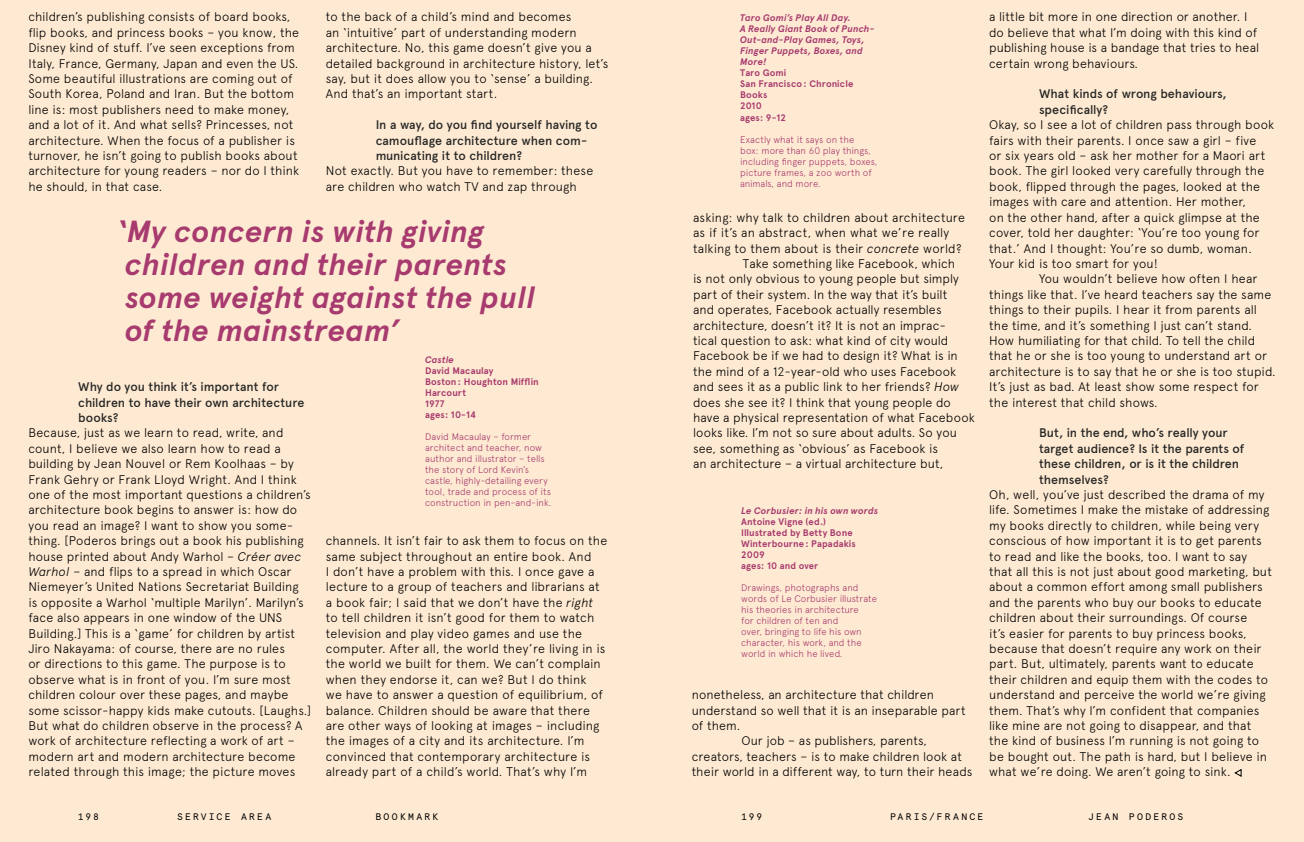
<style>
.page{position:relative;width:1304px;height:842px;background:#fff}
.page>*{position:absolute;margin:0;border:0;box-sizing:border-box;transform-origin:0 0}
.t1{font:italic 700 30.5px/33px "Apercu";letter-spacing:.005em;color:#a73a6e}
.t2{font:300 12.5px/15.4px "Apercu";letter-spacing:.01em;color:#000}
.t3{font:500 12.5px/15.4px "Apercu";letter-spacing:-.005em;color:#272726}
.t4{font:300 9.5px/11px "Apercu";color:#a73a6e}
.t5{font:700 9.5px/11px "Apercu";letter-spacing:.01em;color:#a73a6e}
.t6{font:italic 700 9.5px/11px "Apercu";letter-spacing:.01em;color:#a73a6e}
.t7{font:9.5px "Apercu Mono";letter-spacing:.23em;color:#000}
.s1{font-style:italic}
</style>
<div class="page">
<div style="left:0;top:0;width:652px;height:842px;background:#feead2"></div>
<div style="left:652px;top:0;width:652px;height:842px;background:#feead2"></div>
<svg style="left:1234px;top:769px;width:8px;height:8px"></svg>
<p class="t2" style="left:28px;top:9px;width:272px">children’s publishing consists of board books, flip books, and princess books – you know, the Disney kind of stuff. I’ve seen exceptions from Italy, France, Germany, Japan and even the US.<br>Some beautiful illustrations are coming out of South Korea, Poland and Iran. But the bottom line is: most publishers need to make money, and a lot of it. And what sells? Princesses, not architecture. When the focus of a publisher is turnover, he isn’t going to publish books about architecture for young readers – nor do I think he should, in that case.</p>
<p class="t2" style="left:326px;top:9px;width:284px">to the back of a child’s mind and becomes<br>an ‘intuitive’ part of understanding modern architecture. No, this game doesn’t give you a detailed background in architecture history, let’s say, but it does allow you to ‘sense’ a building.<br>And that’s an important start.</p>
<p class="t2" style="left:989px;top:9px;width:272px">a little bit more in one direction or another. I do believe that what I’m doing with this kind of publishing house is a bandage that tries to heal certain wrong behaviours.</p>
<p class="t3" style="left:1039px;top:86px;width:189px">What kinds of wrong behaviours, specifically?</p>
<p class="t2" style="left:989px;top:117px;width:287px">Okay, so I see a lot of children pass through book fairs with their parents. I once saw a girl – five<br>or six years old – ask her mother for a Maori art book. The girl looked very carefully through the book, flipped through the pages, looked at the images with care and attention. Her mother,<br>on the other hand, after a quick glimpse at the cover, told her daughter: ‘You’re too young for that.’ And I thought: You’re so dumb, woman.<br>Your kid is too smart for you!</p>
<p class="t2" style="left:989px;top:271px;width:288px;text-indent:50px">You wouldn’t believe how often I hear things like that. I’ve heard teachers say the same things to their pupils. I hear it from parents all the time, and it’s something I just can’t stand.<br>How humiliating for that child. To tell the child that he or she is too young to understand art or architecture is to say that he or she is too stupid.<br>It’s just as bad. At least show some respect for the interest that child shows.</p>
<p class="t3" style="left:1039px;top:425px;width:207px">But, in the end, who’s really your target audience? Is it the parents of these children, or is it the children themselves?</p>
<p class="t2" style="left:989px;top:487px;width:284px">Oh, well, you’ve just described the drama of my life. Sometimes I make the mistake of addressing my books directly to children, while being very conscious of how important it is to get parents to read and like the books, too. I want to say that all this is not just about good marketing, but about a common effort among small publishers and the parents who buy our books to educate children about their surroundings. Of course<br>it’s easier for parents to buy princess books, because that doesn’t require any work on their part. But, ultimately, parents want to educate their children and equip them with the codes to understand and perceive the world we’re giving them. That’s why I’m confident that companies like mine are not going to disappear, and that the kind of business I’m running is not going to be bought out. The path is hard, but I believe in what we’re doing. We aren’t going to sink.</p>
<p class="t6" style="left:740px;top:13px;width:136px">Taro Gomi’s Play All Day.<br>A Really Giant Book of Punch-<br>Out-and-Play Games, Toys,<br>Finger Puppets, Boxes, and<br>More!</p>
<p class="t5" style="left:740px;top:68px;width:115px">Taro Gomi<br>San Francisco : Chronicle<br>Books<br>2010<br>ages: 9-12</p>
<p class="t4" style="left:740px;top:134px;width:139px">Exactly what it says on the<br>box: more than 60 play things, including finger puppets, boxes, picture frames, a zoo worth of animals, and more.</p>
<p class="t3" style="left:376px;top:117px;width:223px">In a way, do you find yourself having to camouflage architecture when com&shy;municating it to children?</p>
<p class="t2" style="left:326px;top:163px;width:269px">Not exactly. But you have to remember: these are children who watch TV and zap through</p>
<p class="t2" style="left:693px;top:209px;width:273px">asking: why talk to children about architecture</p>
<p class="t2" style="left:693px;top:225px;width:258px">as if it’s an abstract, when what we’re really</p>
<p class="t2" style="left:693px;top:240px;width:270px">talking to them about is their <span class="s1">concrete</span> world?</p>
<p class="t2" style="left:743px;top:256px;width:214px">Take something like Facebook, which</p>
<p class="t2" style="left:693px;top:271px;width:267px">is not only obvious to young people but simply</p>
<p class="t2" style="left:693px;top:286px;width:256px">part of their system. In the way that it’s built</p>
<p class="t2" style="left:693px;top:302px;width:250px">and operates, Facebook actually resembles</p>
<p class="t2" style="left:693px;top:317px;width:254px">architecture, doesn’t it? It is not an imprac-</p>
<p class="t2" style="left:693px;top:333px;width:257px">tical question to ask: what kind of city would</p>
<p class="t2" style="left:693px;top:348px;width:266px">Facebook be if we had to design it? What is in</p>
<p class="t2" style="left:693px;top:363px;width:265px">the mind of a 12-year-old who uses Facebook</p>
<p class="t2" style="left:693px;top:379px;width:267px">and sees it as a public link to her friends? <span class="s1">How</span></p>
<p class="t2" style="left:693px;top:394px;width:259px">does she see it? I think that young people do</p>
<p class="t2" style="left:693px;top:410px;width:283px">have a physical representation of what Facebook</p>
<p class="t2" style="left:693px;top:425px;width:265px">looks like. I’m not so sure about adults. So you</p>
<p class="t2" style="left:693px;top:440px;width:247px">see, something as ‘obvious’ as Facebook is</p>
<p class="t2" style="left:693px;top:456px;width:252px">an architecture – a virtual architecture but,</p>
<h1 class="t1" style="left:117px;top:215px;width:420px">‘My concern is with giving children and their parents some weight against the pull of the mainstream’</h1>
<p class="t6" style="left:425px;top:354px;width:30px">Castle</p>
<p class="t5" style="left:425px;top:365px;width:115px">David Macaulay<br>Boston : Houghton Mifflin<br>Harcourt<br>1977<br>ages: 10-14</p>
<p class="t4" style="left:425px;top:431px;width:128px">David Macaulay – former architect and teacher, now author and illustrator – tells the story of Lord Kevin’s castle, highly-detailing every tool, trade and process of its construction in pen-and-ink.</p>
<p class="t3" style="left:78px;top:379px;width:228px">Why do you think it’s important for children to have their own architecture books?</p>
<p class="t2" style="left:28px;top:425px;width:284px">Because, just as we learn to read, write, and count, I believe we also learn how to read a building by Jean Nouvel or Rem Koolhaas – by Frank Gehry or Frank Lloyd Wright. And I think one of the most important questions a children’s architecture book begins to answer is: how do you read an image? I want to show you some&shy;thing. [Poderos brings out a book his publishing house printed about Andy Warhol – <span class="s1">Créer avec Warhol</span> – and flips to a spread in which Oscar Niemeyer’s United Nations Secretariat Building<br>is opposite a Warhol ‘multiple Marilyn’. Marilyn’s face also appears in one window of the UNS Building.] This is a ‘game’ for children by artist Jiro Nakayama: of course, there are no rules<br>or directions to this game. The purpose is to observe what is in front of you. I’m sure most children colour over these pages, and maybe some scissor-happy kids make cutouts. [Laughs.] But what do children observe in the process? A work of architecture reflecting a work of art – modern art and modern architecture become related through this image; the picture moves</p>
<p class="t7" style="left:78px;top:811px;width:23px">198</p>
<p class="t7" style="left:177px;top:811px;width:96px">SERVICE AREA</p>
<p class="t7" style="left:375px;top:811px;width:65px">BOOKMARK</p>
<p class="t7" style="left:741px;top:811px;width:23px">199</p>
<p class="t7" style="left:890px;top:811px;width:95px">PARIS/FRANCE</p>
<p class="t7" style="left:1088px;top:811px;width:96px">JEAN PODEROS</p>
<p class="t6" style="left:741px;top:506px;width:139px">Le Corbusier: in his own words</p>
<p class="t5" style="left:741px;top:517px;width:116px">Antoine Vigne (ed.)<br>Illustrated by Betty Bone<br>Winterbourne : Papadakis<br>2009<br>ages: 10 and over</p>
<p class="t4" style="left:741px;top:582px;width:137px">Drawings, photographs and words of Le Corbusier illustrate his theories in architecture<br>for children of ten and<br>over, bringing to life his own character, his work, and the world in which he lived.</p>
<p class="t2" style="left:326px;top:533px;width:283px">channels. It isn’t fair to ask them to focus on the same subject throughout an entire book. And<br>I don’t have a problem with this. I once gave a lecture to a group of teachers and librarians at a book fair; I said that we don’t have the <span class="s1">right </span>to tell children it isn’t good for them to watch television and play video games and use the computer. After all, the world they’re living in is the world we built for them. We can’t complain when they endorse it, can we? But I do think<br>we have to answer a question of equilibrium, of balance. Children should be aware that there are other ways of looking at images – including the images of a city and its architecture. I’m convinced that contemporary architecture is already part of a child’s world. That’s why I’m</p>
<p class="t2" style="left:692px;top:687px;width:244px">nonetheless, an architecture that children</p>
<p class="t2" style="left:692px;top:702px;width:275px">understand so well that it is an inseparable part</p>
<p class="t2" style="left:692px;top:718px;width:50px">of them.</p>
<p class="t2" style="left:742px;top:733px;width:187px">Our job – as publishers, parents,</p>
<p class="t2" style="left:692px;top:748px;width:272px">creators, teachers – is to make children look at</p>
<p class="t2" style="left:692px;top:764px;width:282px">their world in a different way, to turn their heads</p>
</div>
